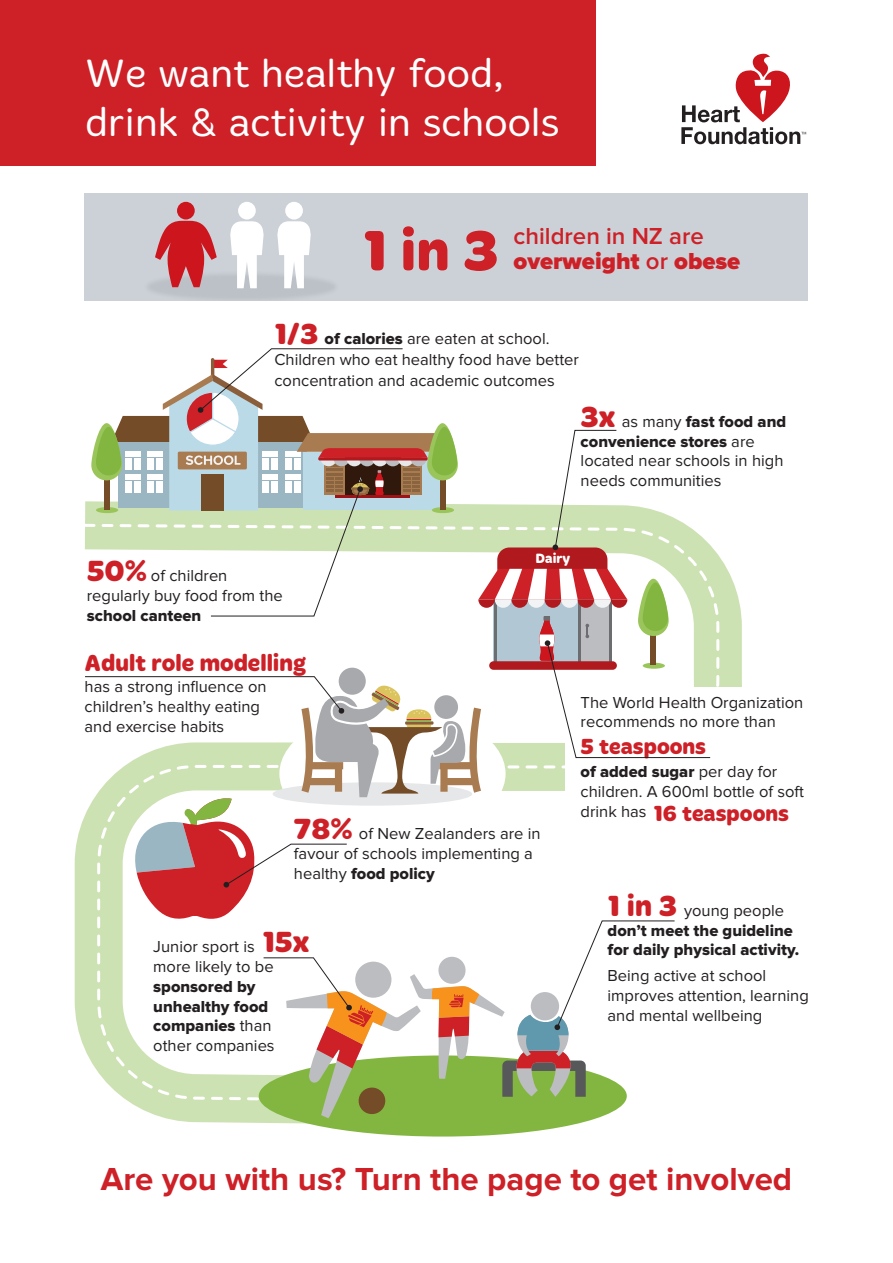
<style>
.page{position:relative;width:893px;height:1263px;background:#fff}
.page>*{position:absolute;margin:0;border:0;box-sizing:border-box;transform-origin:0 0}
.t1{font:700 58.5px "Merge";color:#ce2027}
.t2{font:300 40.5px/48.6px "Merge";color:#fff}
.t3{font:700 33px "Proxima Nova";color:#ce2027}
.t4{font:700 24px "Merge";color:#ce2027}
.t5{font:900 24px "Proxima Nova";color:#ce2027}
.t6{font:600 24px "Proxima Nova";color:#ce2027}
.t7{font:700 22.5px "Merge";color:#ce2027}
.t8{font:16.5px/19.8px "Proxima Nova";color:#231f20}
.t9{font:16.5px/19.8px "Proxima Nova Extrabld";color:#231f20}
.t10{font:700 13.95px "Merge";color:#fff}
.s1{font-weight:600}
.s2{font-family:"Merge";font-weight:700;font-size:30px;color:#ce2027}
.s3{font-family:"Proxima Nova Extrabld"}
.s4{font-family:"Proxima Nova"}
</style>
<div class="page">
<svg style="left:721px;top:559px;width:21px;height:128px"></svg>
<svg style="left:75px;top:818px;width:244px;height:308px"></svg>
<div style="left:85px;top:194px;width:723px;height:107px;background:#ccd1d8"></div>
<div style="left:259px;top:1055px;width:368px;height:81px;background:#83b640;border-radius:50%"></div>
<div style="left:0;top:0;width:596px;height:166px;background:#ce2027"></div>
<div style="left:177px;top:202px;width:18px;height:17px;background:#cd151d;border-radius:50%"></div>
<svg style="left:155px;top:221px;width:62px;height:66px;background:#ca5a62"></svg>
<div style="left:238px;top:202px;width:18px;height:17px;background:#fff;border-radius:50%"></div>
<svg style="left:229px;top:221px;width:36px;height:67px"></svg>
<div style="left:285px;top:202px;width:18px;height:17px;background:#fff;border-radius:50%"></div>
<svg style="left:276px;top:221px;width:36px;height:67px"></svg>
<svg style="left:84px;top:348px;width:627px;height:770px"></svg>
<svg style="left:544px;top:640px;width:7px;height:6px"></svg>
<svg style="left:432px;top:507px;width:22px;height:6px"></svg>
<div style="left:440px;top:474px;width:5px;height:35px;background:#744c27"></div>
<svg style="left:427px;top:423px;width:31px;height:57px"></svg>
<div style="left:432px;top:427px;width:25px;height:48px;background:#83b640;border-radius:13px"></div>
<div style="left:643px;top:663px;width:22px;height:6px;background:#9ac55a;border-radius:50%"></div>
<div style="left:650px;top:629px;width:6px;height:36px;background:#744c27"></div>
<svg style="left:638px;top:579px;width:31px;height:57px"></svg>
<svg style="left:643px;top:582px;width:25px;height:49px"></svg>
<svg style="left:681px;top:53px;width:125px;height:91px"></svg>
<h2 class="t2" style="left:85px;top:50px;width:476px">We want healthy food, drink &amp; activity in schools</h2>
<h1 class="t1" style="left:363px;top:217px;width:137px">1 in 3</h1>
<h3 class="t6" style="left:514px;top:222px;width:192px">children in NZ are</h3>
<h3 class="t5" style="left:514px;top:248px;width:228px">overweight <span class="s1">or</span> obese</h3>
<p class="t8" style="left:274px;top:328px;width:306px;line-height:21.3px"><span class="s2">1/3</span> <span class="s3">of calories</span> are eaten at school.<br>Children who eat healthy food have better concentration and academic outcomes</p>
<p class="t9" style="left:581px;top:412px;width:207px"><span class="s2">3x</span> <span class="s4">as many</span> fast food and convenience stores <span class="s4">are</span></p>
<p class="t8" style="left:581px;top:452px;width:204px">located near schools in high needs communities</p>
<p class="t8" style="left:87px;top:566px;width:197px"><span class="s2">50%</span> of children regularly buy food from the</p>
<p class="t9" style="left:87px;top:606px;width:116px">school canteen</p>
<p class="t10" style="left:536px;top:550px;width:36px">Dairy</p>
<h3 class="t4" style="left:85px;top:649px;width:223px">Adult role modelling</h3>
<p class="t8" style="left:85px;top:677px;width:184px">has a strong influence on children’s healthy eating and exercise habits</p>
<p class="t8" style="left:294px;top:824px;width:248px"><span class="s2">78%</span> of New Zealanders are in favour of schools implementing a</p>
<p class="t9" style="left:294px;top:864px;width:142px"><span class="s4">healthy</span> food policy</p>
<p class="t8" style="left:153px;top:937px;width:157px">Junior sport is <span class="s2">15x </span>more likely to be</p>
<p class="t9" style="left:153px;top:977px;width:120px">sponsored by unhealthy food companies <span class="s4">than</span></p>
<p class="t8" style="left:153px;top:1036px;width:123px">other companies</p>
<p class="t8" style="left:581px;top:693px;width:224px">The World Health Organization recommends no more than</p>
<h3 class="t7" style="left:581px;top:734px;width:127px">5 teaspoons</h3>
<p class="t9" style="left:581px;top:762px;width:198px">of added sugar <span class="s4">per day for</span></p>
<p class="t8" style="left:581px;top:782px;width:225px">children. A 600ml bottle of soft drink has</p>
<h3 class="t7" style="left:653px;top:800px;width:137px">16 teaspoons</h3>
<p class="t8" style="left:608px;top:901px;width:178px"><span class="s2">1 in 3</span> young people</p>
<p class="t9" style="left:608px;top:921px;width:193px">don’t meet the guideline for daily physical activity.</p>
<p class="t8" style="left:608px;top:966px;width:203px">Being active at school improves attention, learning and mental wellbeing</p>
<h3 class="t3" style="left:101px;top:1159px;width:693px">Are you with us? Turn the page to get involved</h3>
</div>
